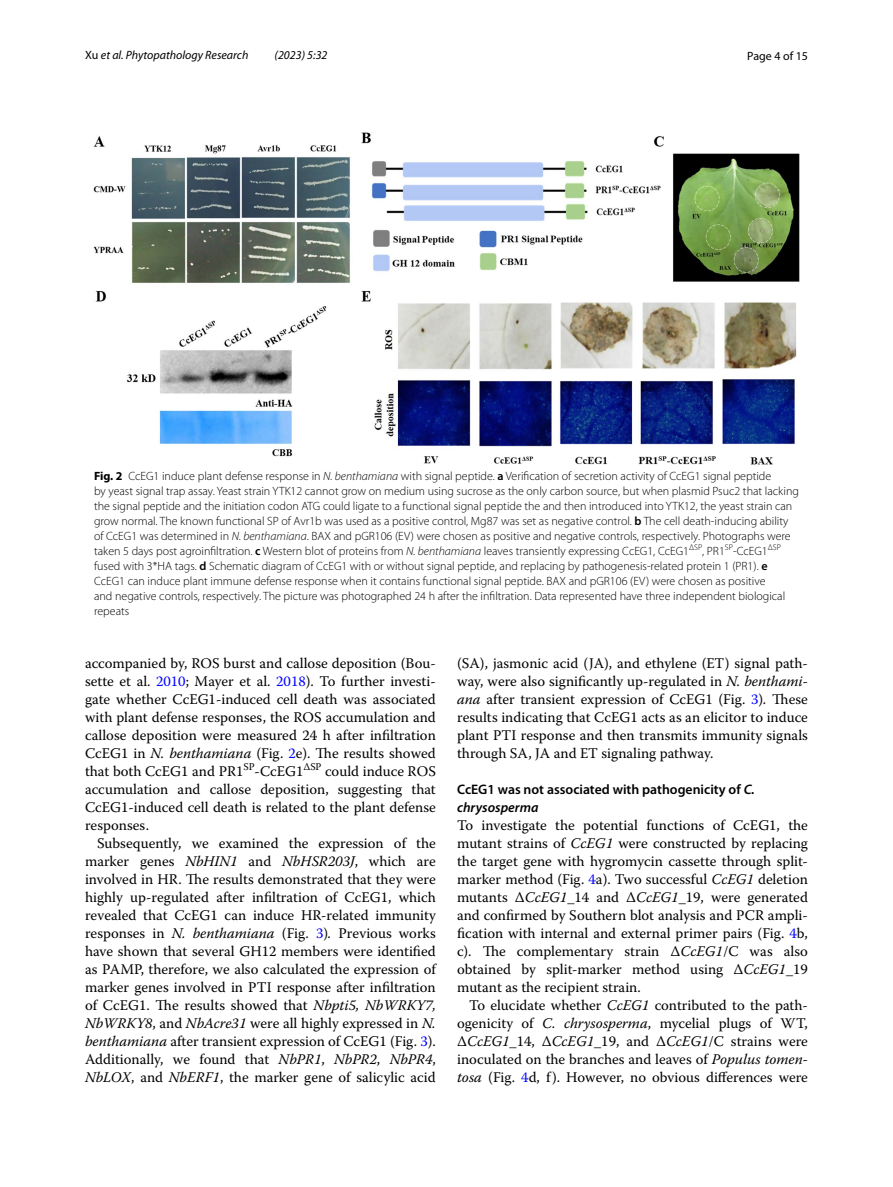
<style>
.page{position:relative;width:893px;height:1187px;background:#fff}
.page>*{position:absolute;margin:0;border:0;box-sizing:border-box;transform-origin:0 0}
.t1{font:14.7px/18px "Warnock Pro";color:#000;text-align:justify}
.t2{font:600 13.8px/18px "Myriad Pro";color:#000}
.t3{font:300 12px/15px "Myriad Pro";color:#000}
.t4{font:italic 12px "Myriad Pro";color:#000}
.t5{font:12px "Myriad Pro";color:#000}
.s1{font-style:normal}
.s2{font-weight:700}
.s3{font-style:italic}
.s4{font-weight:600}
.s5{color:#00f}
</style>
<div class="page">
<img style="left:94px;top:133px;width:705px;height:332px">
<p class="t4" style="left:85px;top:48px;width:165px"><span class="s1">Xu</span> et al. Phytopathology Research</p>
<p class="t4" style="left:275px;top:48px;width:54px">(2023) 5:32</p>
<p class="t5" style="left:747px;top:48px;width:62px">Page 4 of 15</p>
<p class="t3" style="left:94px;top:468px;width:706px"><span class="s2">Fig. 2</span> CcEG1 induce plant defense response in <span class="s3">N. benthamiana</span> with signal peptide. <span class="s4">a</span> Verification of secretion activity of CcEG1 signal peptide<br>by yeast signal trap assay. Yeast strain YTK12 cannot grow on medium using sucrose as the only carbon source, but when plasmid Psuc2 that lacking the signal peptide and the initiation codon ATG could ligate to a functional signal peptide the and then introduced into YTK12, the yeast strain can grow normal. The known functional SP of Avr1b was used as a positive control, Mg87 was set as negative control. <span class="s4">b</span> The cell death-inducing ability of CcEG1 was determined in <span class="s3">N. benthamiana</span>. BAX and pGR106 (EV) were chosen as positive and negative controls, respectively. Photographs were taken 5 days post agroinfiltration. <span class="s4">c</span> Western blot of proteins from <span class="s3">N. benthamiana</span> leaves transiently expressing CcEG1, CcEG1<sup>ΔSP</sup>, PR1<sup>SP</sup>-CcEG1<sup>ΔSP </sup>fused with 3*HA tags. <span class="s4">d</span> Schematic diagram of CcEG1 with or without signal peptide, and replacing by pathogenesis-related protein 1 (PR1). <span class="s4">e </span>CcEG1 can induce plant immune defense response when it contains functional signal peptide. BAX and pGR106 (EV) were chosen as positive<br>and negative controls, respectively. The picture was photographed 24 h after the infiltration. Data represented have three independent biological repeats</p>
<p class="t1" style="left:85px;top:653px;width:352px">accompanied by, ROS burst and callose deposition (Bou&shy;sette et al. <span class="s5">2010</span>; Mayer et al. <span class="s5">2018</span>). To further investi&shy;gate whether CcEG1-induced cell death was associated with plant defense responses, the ROS accumulation and callose deposition were measured 24 h after infiltration CcEG1 in <span class="s3">N. benthamiana</span> (Fig. <span class="s5">2</span>e). The results showed that both CcEG1 and PR1<sup>SP</sup>-CcEG1<sup>ΔSP</sup> could induce ROS accumulation and callose deposition, suggesting that CcEG1-induced cell death is related to the plant defense responses.</p>
<p class="t1" style="left:85px;top:833px;width:352px;text-indent:12px">Subsequently, we examined the expression of the marker genes <span class="s3">NbHIN1</span> and <span class="s3">NbHSR203J</span>, which are involved in HR. The results demonstrated that they were highly up-regulated after infiltration of CcEG1, which revealed that CcEG1 can induce HR-related immunity responses in <span class="s3">N. benthamiana</span> (Fig. <span class="s5">3</span>)<span class="s3">.</span> Previous works have shown that several GH12 members were identified as PAMP, therefore, we also calculated the expression of marker genes involved in PTI response after infiltration of CcEG1. The results showed that <span class="s3">Nbpti5, NbWRKY7, NbWRKY8</span>, and <span class="s3">NbAcre31</span> were all highly expressed in <span class="s3">N. benthamiana</span> after transient expression of CcEG1 (Fig. <span class="s5">3</span>).<br>Additionally, we found that <span class="s3">NbPR1</span>, <span class="s3">NbPR2</span>, <span class="s3">NbPR4</span>, <span class="s3">NbLOX</span>, and <span class="s3">NbERF1</span>, the marker gene of salicylic acid</p>
<p class="t1" style="left:457px;top:653px;width:352px">(SA), jasmonic acid (JA), and ethylene (ET) signal path&shy;way, were also significantly up-regulated in <span class="s3">N. benthami&shy;ana</span> after transient expression of CcEG1 (Fig. <span class="s5">3</span>)<span class="s3">.</span> These results indicating that CcEG1 acts as an elicitor to induce plant PTI response and then transmits immunity signals through SA, JA and ET signaling pathway.</p>
<p class="t2" style="left:457px;top:779px;width:299px">CcEG1 was not associated with pathogenicity of <span class="s3">C. chrysosperma</span></p>
<p class="t1" style="left:457px;top:815px;width:352px">To investigate the potential functions of CcEG1, the mutant strains of <span class="s3">CcEG1</span> were constructed by replacing the target gene with hygromycin cassette through split&shy;marker method (Fig. <span class="s5">4</span>a). Two successful <span class="s3">CcEG1</span> deletion mutants Δ<span class="s3">CcEG1</span>_14 and Δ<span class="s3">CcEG1</span>_19, were generated and confirmed by Southern blot analysis and PCR ampli&shy;fication with internal and external primer pairs (Fig. <span class="s5">4</span>b, c). The complementary strain Δ<span class="s3">CcEG1</span>/C was also obtained by split-marker method using Δ<span class="s3">CcEG1</span>_19 mutant as the recipient strain.</p>
<p class="t1" style="left:457px;top:995px;width:352px;text-indent:12px">To elucidate whether <span class="s3">CcEG1</span> contributed to the path&shy;ogenicity of <span class="s3">C. chrysosperma</span>, mycelial plugs of WT, Δ<span class="s3">CcEG1</span>_14, Δ<span class="s3">CcEG1</span>_19, and Δ<span class="s3">CcEG1</span>/C strains were inoculated on the branches and leaves of <span class="s3">Populus tomen&shy;tosa</span> (Fig. <span class="s5">4</span>d, f). However, no obvious differences were</p>
</div>
